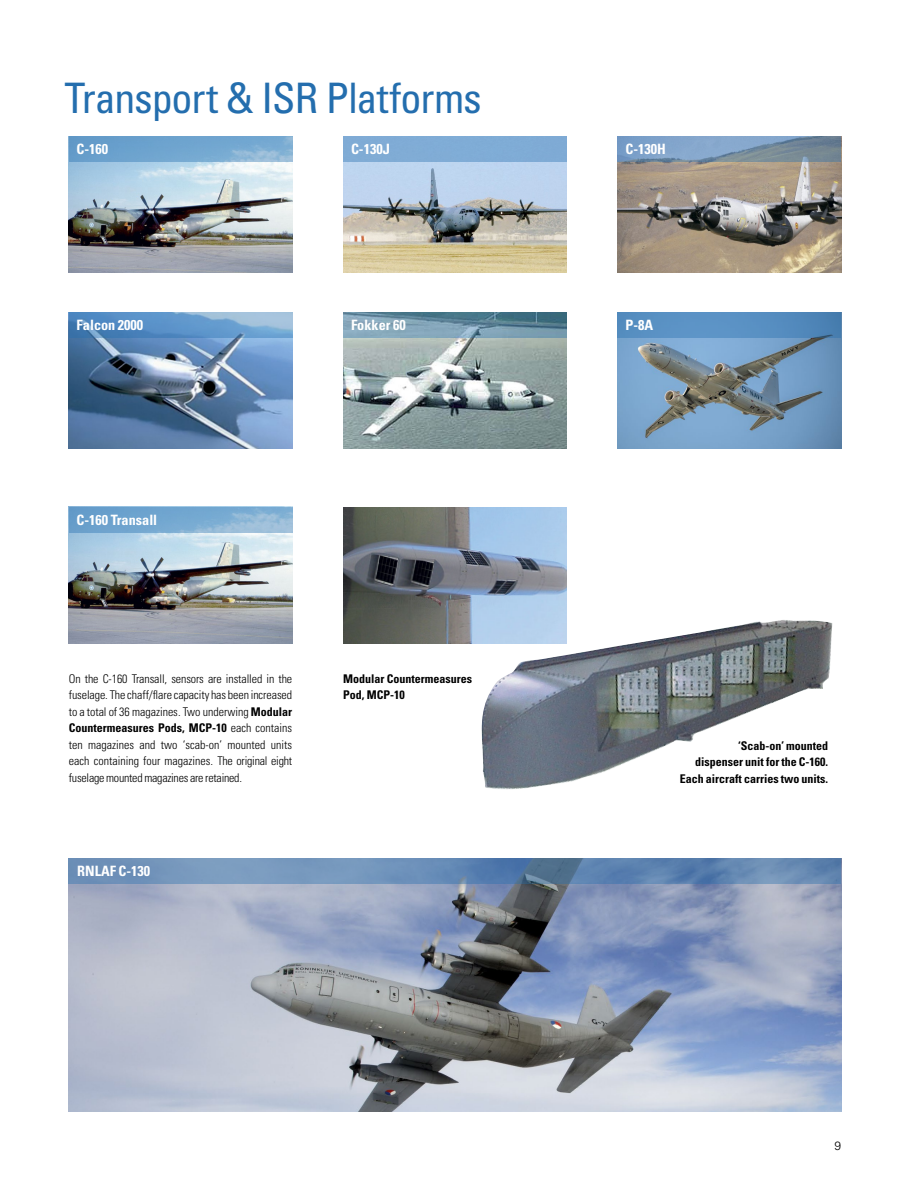
<style>
.page{position:relative;width:910px;height:1188px;background:#fff}
.page>*{position:absolute;margin:0;border:0;box-sizing:border-box;transform-origin:0 0}
.t1{font:condensed 42px "Univers LT Std";letter-spacing:-.025em;color:#246eae}
.t2{font:700 condensed 14.25px "Univers LT Std";color:#fff}
.t3{font:300 condensed 12px/16.5px "Univers LT Std";letter-spacing:-.02em;color:#000;text-align:justify}
.t4{font:700 condensed 12px/16.5px "Univers LT Std";color:#000}
.t5{font:300 12px "Univers LT Std";color:#000}
.s1{font-weight:700}
</style>
<div class="page">
<img style="left:69px;top:884px;width:772px;height:228px">
<img style="left:69px;top:532px;width:223px;height:112px">
<img style="left:343px;top:338px;width:223px;height:110px">
<img style="left:69px;top:338px;width:223px;height:110px">
<img style="left:617px;top:338px;width:224px;height:110px">
<img style="left:69px;top:162px;width:223px;height:111px">
<img style="left:617px;top:162px;width:224px;height:111px">
<img style="left:343px;top:162px;width:223px;height:111px">
<img style="left:343px;top:507px;width:223px;height:137px">
<img style="left:480px;top:620px;width:352px;height:169px">
<svg style="left:69px;top:136px;width:223px;height:26px;background:#73a6cf"></svg>
<svg style="left:69px;top:312px;width:223px;height:26px;background:#679ac9"></svg>
<svg style="left:69px;top:507px;width:223px;height:25px;background:#7aaad1"></svg>
<div style="left:343px;top:136px;width:223px;height:26px;background:#7facd5"></div>
<svg style="left:343px;top:312px;width:223px;height:26px;background:#6c92a6"></svg>
<svg style="left:617px;top:136px;width:224px;height:26px;background:#7a97b3"></svg>
<div style="left:617px;top:312px;width:224px;height:26px;background:linear-gradient(to right,#5d96c8,#4f85b8)"></div>
<svg style="left:69px;top:858px;width:772px;height:26px;background:#678ab3"></svg>
<h1 class="t1" style="left:65px;top:71px;width:419px">Transport &amp; ISR Platforms</h1>
<p class="t2" style="left:77px;top:141px;width:33px">C-160</p>
<p class="t2" style="left:351px;top:141px;width:40px">C-130J</p>
<p class="t2" style="left:625px;top:141px;width:42px">C-130H</p>
<p class="t2" style="left:77px;top:316px;width:68px">Falcon 2000</p>
<p class="t2" style="left:351px;top:316px;width:56px">Fokker 60</p>
<p class="t2" style="left:625px;top:316px;width:29px">P-8A</p>
<p class="t2" style="left:77px;top:511px;width:82px">C-160 Transall</p>
<p class="t3" style="left:69px;top:670px;width:225px">On the C-160 Transall, sensors are installed in the fuselage. The chaff/flare capacity has been increased to a total of 36 magazines. Two underwing <span class="s1">Modular Countermeasures Pods, MCP-10</span> each contains ten magazines and two ‘scab-on’ mounted units each containing four magazines. The original eight fuselage mounted magazines are retained.</p>
<p class="t4" style="left:343px;top:670px;width:130px">Modular Countermeasures<br>Pod, MCP-10</p>
<p class="t2" style="left:77px;top:862px;width:74px">RNLAF C-130</p>
<p class="t4" style="left:679px;top:737px;width:150px;text-align:right">‘Scab-on’ mounted<br>dispenser unit for the C-160.<br>Each aircraft carries two units.</p>
<p class="t5" style="left:834px;top:1139px;width:8px">9</p>
</div>
